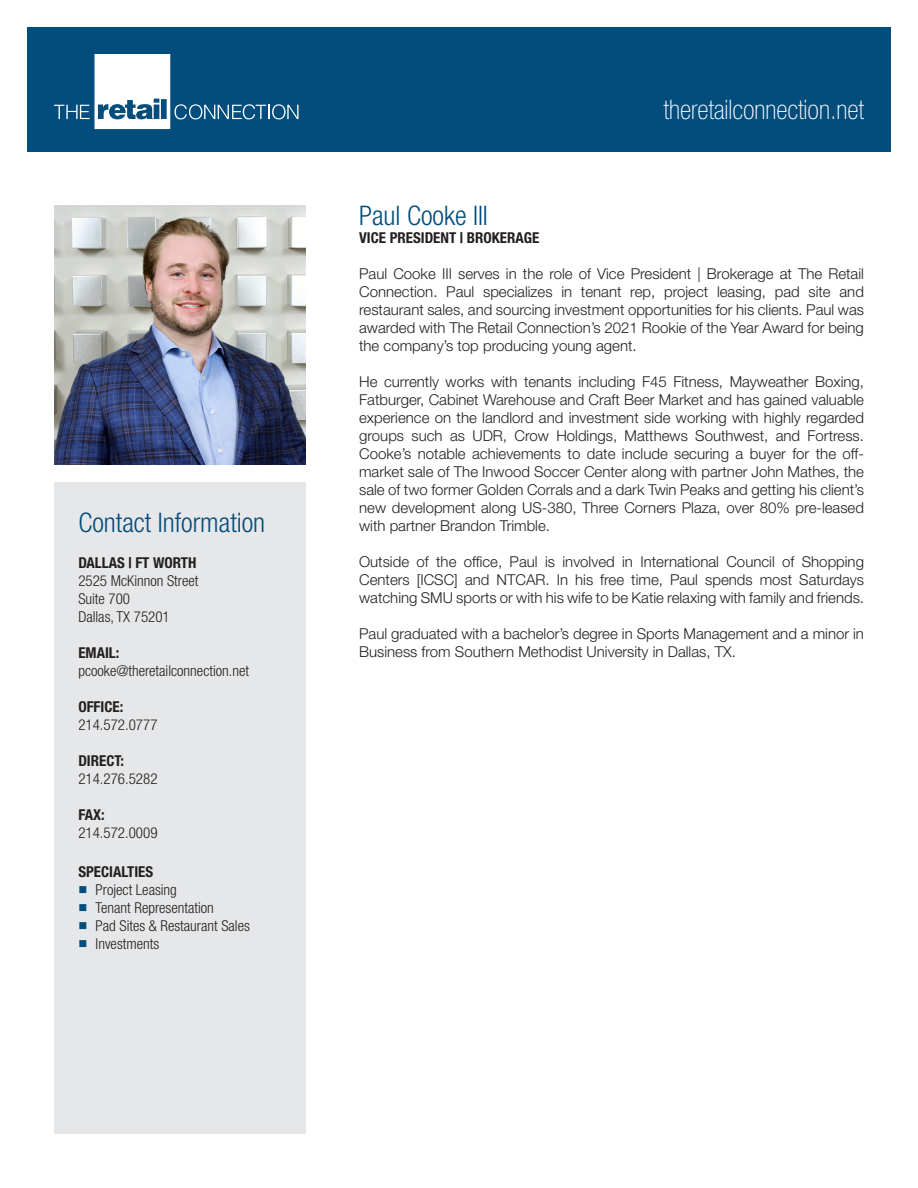
<style>
.page{position:relative;width:918px;height:1188px;background:#fff}
.page>*{position:absolute;margin:0;border:0;box-sizing:border-box;transform-origin:0 0}
.t1{font:300 condensed 27px "Helvetica Neue LT Std";color:#034d7d}
.flyer_fonts{font:100 condensed 27px "Helvetica Neue LT Std";color:#fff}
.t2{font:300 15px/18px "Helvetica Neue LT Std";color:#231f20;text-align:justify}
.t3{font:300 condensed 15px "Helvetica Neue LT Std";color:#231f20}
.t4{font:700 condensed 15px "Helvetica Neue LT Std";color:#231f20}
.s1{color:#034d7d}
</style>
<div class="page">
<div style="left:54px;top:483px;width:251px;height:651px;background:#e6e7e9"></div>
<div style="left:27px;top:27px;width:864px;height:125px;background:#034d7d"></div>
<svg style="left:54px;top:54px;width:245px;height:75px"></svg>
<img style="left:54px;top:205px;width:251px;height:259px">
<p class="t1" style="left:78px;top:507px;width:188px">Contact Information</p>
<p class="t4" style="left:78px;top:553px;width:120px">DALLAS | FT WORTH</p>
<p class="t3" style="left:78px;top:572px;width:122px">2525 McKinnon Street</p>
<p class="t3" style="left:78px;top:590px;width:53px">Suite 700</p>
<p class="t3" style="left:78px;top:608px;width:93px">Dallas, TX 75201</p>
<p class="t4" style="left:78px;top:643px;width:43px">EMAIL:</p>
<p class="t3" style="left:78px;top:662px;width:172px">pcooke@theretailconnection.net</p>
<p class="t4" style="left:78px;top:697px;width:46px">OFFICE:</p>
<p class="t3" style="left:78px;top:716px;width:81px">214.572.0777</p>
<p class="t4" style="left:78px;top:751px;width:47px">DIRECT:</p>
<p class="t3" style="left:78px;top:770px;width:81px">214.276.5282</p>
<p class="t4" style="left:78px;top:805px;width:28px">FAX:</p>
<p class="t3" style="left:78px;top:824px;width:81px">214.572.0009</p>
<p class="t4" style="left:78px;top:863px;width:76px">SPECIALTIES</p>
<p class="t3" style="left:78px;top:882px;width:100px"><span class="s1">■</span> Project Leasing</p>
<p class="t3" style="left:78px;top:900px;width:137px"><span class="s1">■</span> Tenant Representation</p>
<p class="t3" style="left:78px;top:918px;width:173px"><span class="s1">■</span> Pad Sites &amp; Restaurant Sales</p>
<p class="t3" style="left:78px;top:936px;width:82px"><span class="s1">■</span> Investments</p>
<p class="flyer_fonts" style="left:664px;top:94px;width:202px">theretailconnection.net</p>
<p class="t1" style="left:359px;top:200px;width:130px">Paul Cooke III</p>
<p class="t4" style="left:359px;top:228px;width:182px">VICE PRESIDENT | BROKERAGE</p>
<p class="t2" style="left:359px;top:264px;width:506px">Paul Cooke III serves in the role of Vice President | Brokerage at The Retail Connection. Paul specializes in tenant rep, project leasing, pad site and restaurant sales, and sourcing investment opportunities for his clients. Paul was awarded with The Retail Connection’s 2021 Rookie of the Year Award for being the company’s top producing young agent.</p>
<p class="t2" style="left:359px;top:372px;width:506px">He currently works with tenants including F45 Fitness, Mayweather Boxing, Fatburger, Cabinet Warehouse and Craft Beer Market and has gained valuable experience on the landlord and investment side working with highly regarded groups such as UDR, Crow Holdings, Matthews Southwest, and Fortress.<br>Cooke’s notable achievements to date include securing a buyer for the off&shy;market sale of The Inwood Soccer Center along with partner John Mathes, the sale of two former Golden Corrals and a dark Twin Peaks and getting his client’s new development along US-380, Three Corners Plaza, over 80% pre-leased with partner Brandon Trimble.</p>
<p class="t2" style="left:359px;top:552px;width:506px">Outside of the office, Paul is involved in International Council of Shopping Centers [ICSC] and NTCAR. In his free time, Paul spends most Saturdays watching SMU sports or with his wife to be Katie relaxing with family and friends.</p>
<p class="t2" style="left:359px;top:624px;width:506px">Paul graduated with a bachelor’s degree in Sports Management and a minor in<br>Business from Southern Methodist University in Dallas, TX.</p>
</div>
